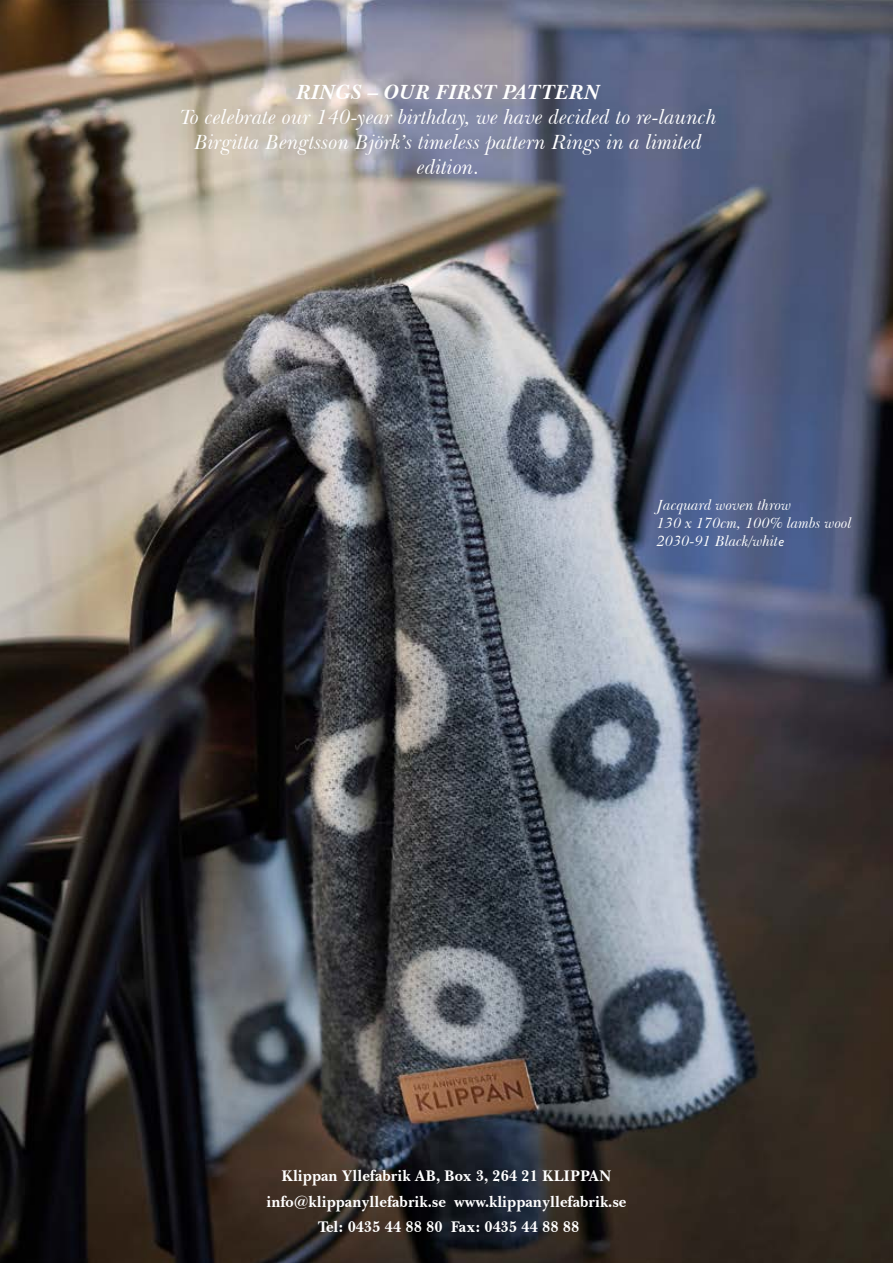
<style>
.page{position:relative;width:893px;height:1263px;background:#fff}
.page>*{position:absolute;margin:0;border:0;box-sizing:border-box;transform-origin:0 0}
.t1{font:italic 21px/25.2px "Baskerville BT";color:#fff;text-align:center}
.t2{font:italic 700 21px "Baskerville BT";color:#fff}
.t3{font:700 15.75px/25.5px "Baskerville BT";color:#fff;text-align:center;scale:.95 1}
.t4{font:italic 15px/18px "Baskerville BT";color:#fff}
.s1{font-family:"Brandon Grotesque"}
</style>
<div class="page">
<img style="left:0;top:0;width:893px;height:1263px">
<p class="t2" style="left:297px;top:79px;width:305px">RINGS – OUR FIRST PATTERN</p>
<p class="t1" style="left:180px;top:104px;width:538px">To celebrate our 140-year birthday, we have decided to re-launch<br>Birgitta Bengtsson Björk’s timeless pattern Rings in a limited edition.</p>
<p class="t4" style="left:657px;top:496px;width:196px">Jacquard woven throw<br>130 x 170cm, 100% lambs wool<br>2030-91 Black/whit<span class="s1">e</span></p>
<p class="t3" style="left:267px;top:1163px;width:380px">Klippan Yllefabrik AB, Box 3, 264 21 KLIPPAN info@klippanyllefabrik.se www.klippanyllefabrik.se<br>Tel: 0435 44 88 80 Fax: 0435 44 88 88</p>
</div>
